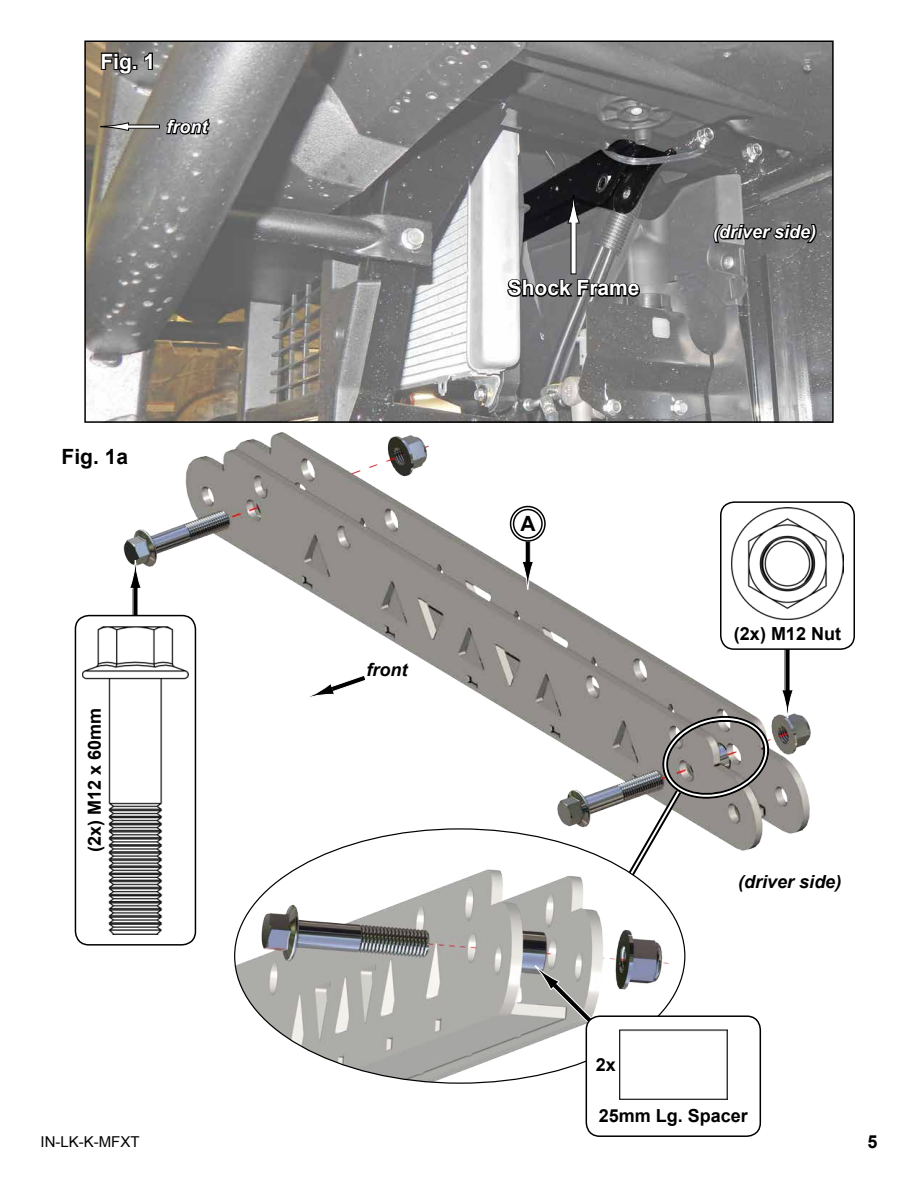
<style>
.page{position:relative;width:918px;height:1188px;background:#fff}
.page>*{position:absolute;margin:0;border:0;box-sizing:border-box;transform-origin:0 0}
.t1{font:700 21px "Arial";color:#fff}
.t2{font:700 21px "Arial";color:#000}
.t3{font:700 18px "Arial";color:#000}
.t4{font:italic 700 18px "Arial";color:#fff}
.t5{font:italic 700 18px "Arial";color:#000}
.t6{font:15px "Arial";color:#000}
</style>
<div class="page">
<img style="left:87px;top:43px;width:744px;height:377px">
<div style="left:84px;top:40px;width:750px;height:383px;border:2px solid #000"></div>
<svg style="left:712px;top:223px;width:106px;height:21px;background:#414141"></svg>
<svg style="left:165px;top:116px;width:46px;height:21px"></svg>
<div style="left:128px;top:125px;width:32px;height:4px;border:1px solid #000"></div>
<svg style="left:100px;top:122px;width:29px;height:9px"></svg>
<svg style="left:100px;top:51px;width:37px;height:25px"></svg>
<svg style="left:143px;top:51px;width:11px;height:20px"></svg>
<svg style="left:506px;top:276px;width:136px;height:23px;background:#505050"></svg>
<div style="left:571px;top:223px;width:5px;height:51px;background:#fff"></div>
<svg style="left:567px;top:195px;width:13px;height:29px"></svg>
<img style="left:119px;top:432px;width:666px;height:420px">
<div style="left:525px;top:540px;width:5px;height:22px;background:#000"></div>
<div style="left:525px;top:540px;width:6px;height:22px;border:1px solid #fff"></div>
<svg style="left:521px;top:561px;width:13px;height:29px"></svg>
<div style="left:510px;top:506px;width:36px;height:36px;border:4px solid #fff;border-radius:50%"></div>
<div style="left:510px;top:506px;width:36px;height:36px;border:1px solid #000;border-radius:50%"></div>
<div style="left:513px;top:509px;width:30px;height:30px;border:1px solid #000;border-radius:50%"></div>
<svg style="left:517px;top:513px;width:22px;height:21px"></svg>
<svg style="left:306px;top:658px;width:105px;height:45px"></svg>
<div style="left:133px;top:588px;width:5px;height:78px;background:#000"></div>
<svg style="left:129px;top:561px;width:13px;height:28px"></svg>
<div style="left:75px;top:616px;width:120px;height:329px;background:#fff;border-radius:14px"></div>
<div style="left:75px;top:615px;width:121px;height:331px;border:2px solid #000;border-radius:14px"></div>
<img style="left:82px;top:626px;width:107px;height:308px">
<div style="left:785px;top:612px;width:5px;height:78px;background:#000"></div>
<div style="left:721px;top:502px;width:133px;height:147px;background:#fff;border-radius:14px"></div>
<div style="left:720px;top:501px;width:135px;height:149px;border:2px solid #000;border-radius:14px"></div>
<img style="left:732px;top:508px;width:111px;height:112px">
<svg style="left:600px;top:689px;width:211px;height:163px"></svg>
<img style="left:235px;top:829px;width:450px;height:254px">
<svg style="left:119px;top:445px;width:12px;height:26px"></svg>
<svg style="left:534px;top:964px;width:79px;height:79px"></svg>
<div style="left:586px;top:1016px;width:174px;height:120px;background:#fff;border-radius:14px"></div>
<div style="left:586px;top:1015px;width:175px;height:122px;border:2px solid #000;border-radius:14px"></div>
<img style="left:619px;top:1030px;width:108px;height:69px">
<p class="t1" style="left:100px;top:47px;width:56px">Fig. 1</p>
<p class="t4" style="left:167px;top:115px;width:42px">front</p>
<p class="t2" style="left:62px;top:443px;width:68px">Fig. 1a</p>
<p class="t3" style="left:83px;top:852px;width:146px;rotate:-90deg">(2x) M12 x 60mm</p>
<p class="t5" style="left:366px;top:657px;width:42px">front</p>
<p class="t1" style="left:508px;top:274px;width:133px">Shock Frame</p>
<p class="t4" style="left:713px;top:220px;width:105px">(driver side)</p>
<p class="t2" style="left:521px;top:510px;width:17px">A</p>
<p class="t3" style="left:734px;top:621px;width:109px">(2x) M12 Nut</p>
<p class="t3" style="left:596px;top:1053px;width:22px">2x</p>
<p class="t5" style="left:738px;top:870px;width:105px">(driver side)</p>
<p class="t3" style="left:599px;top:1104px;width:151px">25mm Lg. Spacer</p>
<p class="t6" style="left:40px;top:1132px;width:101px">IN-LK-K-MFXT</p>
<p class="t3" style="left:867px;top:1129px;width:12px">5</p>
</div>
